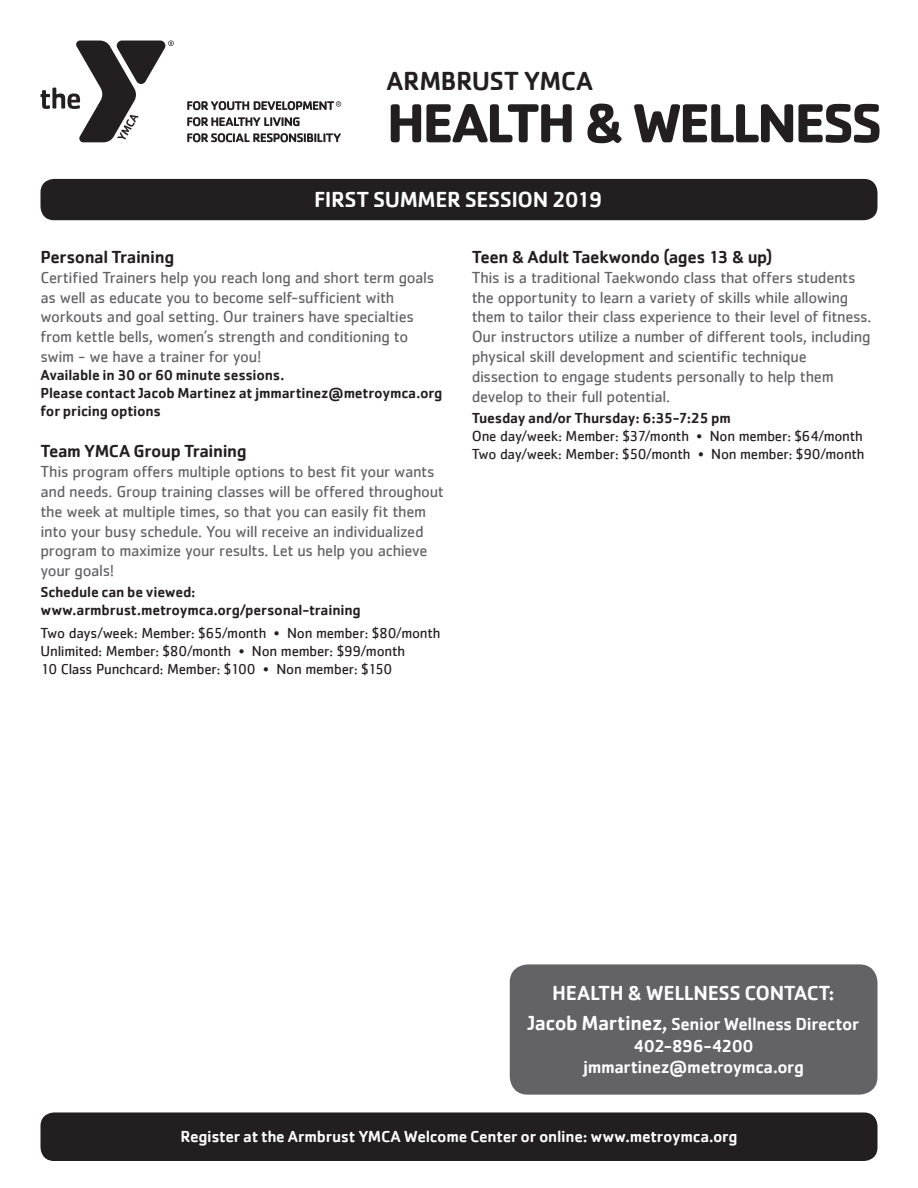
<style>
.page{position:relative;width:918px;height:1188px;background:#fff}
.page>*{position:absolute;margin:0;border:0;box-sizing:border-box;transform-origin:0 0}
.t1{font:700 57px "Cachet";letter-spacing:-.05em;color:#231f20}
.t2{font:500 27px "Cachet";letter-spacing:-.025em;color:#231f20}
.t3{font:500 22.5px "Cachet";letter-spacing:-.02em;color:#fff}
.t4{font:500 21px "Cachet";letter-spacing:-.02em;color:#fff}
.t5{font:500 18px/21.6px "Cachet";letter-spacing:-.025em;color:#fff;text-align:center}
.t6{font:500 18px "Cachet";letter-spacing:-.02em;color:#231f20}
.t7{font:16.5px/19.8px "Cachet";letter-spacing:-.02em;color:#636366}
.t8{font:500 16.5px "Cachet";letter-spacing:-.02em;color:#fff}
.t9{font:15px/18px "Cachet";letter-spacing:-.015em;color:#231f20}
.t10{font:500 15px/18px "Cachet";letter-spacing:-.015em;color:#231f20}
.s1{font-size:21px}
.s2{font-size:19.5px}
</style>
<div class="page">
<svg style="left:41px;top:40px;width:133px;height:102px"></svg>
<svg style="left:187px;top:117px;width:113px;height:9px"></svg>
<svg style="left:187px;top:133px;width:154px;height:9px"></svg>
<svg style="left:187px;top:101px;width:154px;height:9px"></svg>
<div style="left:40px;top:1112px;width:838px;height:49px;background:#231f20;border-radius:14px"></div>
<div style="left:40px;top:179px;width:838px;height:41px;background:#231f20;border-radius:14px"></div>
<div style="left:510px;top:964px;width:368px;height:131px;background:#636366;border-radius:18px"></div>
<h2 class="t2" style="left:387px;top:64px;width:208px">ARMBRUST YMCA</h2>
<h1 class="t1" style="left:387px;top:86px;width:498px">HEALTH &amp; WELLNESS</h1>
<h3 class="t3" style="left:314px;top:186px;width:290px">FIRST SUMMER SESSION 2019</h3>
<p class="t6" style="left:40px;top:246px;width:135px">Personal Training</p>
<p class="t7" style="left:40px;top:267px;width:395px">Certified Trainers help you reach long and short term goals as well as educate you to become self-sufficient with workouts and goal setting. Our trainers have specialties from kettle bells, women’s strength and conditioning to swim - we have a trainer for you!</p>
<p class="t10" style="left:40px;top:366px;width:404px">Available in 30 or 60 minute sessions.<br>Please contact Jacob Martinez at jmmartinez@metroymca.org for pricing options</p>
<p class="t6" style="left:40px;top:440px;width:208px">Team YMCA Group Training</p>
<p class="t7" style="left:40px;top:462px;width:405px">This program offers multiple options to best fit your wants and needs. Group training classes will be offered throughout the week at multiple times, so that you can easily fit them into your busy schedule. You will receive an individualized program to maximize your results. Let us help you achieve your goals!</p>
<p class="t10" style="left:40px;top:583px;width:322px">Schedule can be viewed: www.armbrust.metroymca.org/personal-training</p>
<p class="t9" style="left:40px;top:623px;width:401px">Two days/week: Member: $65/month • Non member: $80/month<br>Unlimited: Member: $80/month • Non member: $99/month<br>10 Class Punchcard: Member: $100 • Non member: $150</p>
<p class="t6" style="left:472px;top:246px;width:302px">Teen &amp; Adult Taekwondo (ages 13 &amp; up)</p>
<p class="t7" style="left:472px;top:267px;width:401px">This is a traditional Taekwondo class that offers students the opportunity to learn a variety of skills while allowing them to tailor their class experience to their level of fitness.<br>Our instructors utilize a number of different tools, including physical skill development and scientific technique dissection to engage students personally to help them develop to their full potential.</p>
<p class="t10" style="left:472px;top:408px;width:261px">Tuesday and/or Thursday: 6:35-7:25 pm</p>
<p class="t9" style="left:472px;top:426px;width:394px">One day/week: Member: $37/month • Non member: $64/month<br>Two day/week: Member: $50/month • Non member: $90/month</p>
<p class="t4" style="left:552px;top:980px;width:284px">HEALTH &amp; WELLNESS CONTACT:</p>
<p class="t5" style="left:528px;top:1013px;width:333px"><span class="s1">Jacob Martinez</span><span class="s2">,</span> Senior Wellness Director<br>402-896-4200 jmmartinez@metroymca.org</p>
<p class="t8" style="left:180px;top:1127px;width:559px">Register at the Armbrust YMCA Welcome Center or online: www.metroymca.org</p>
</div>
